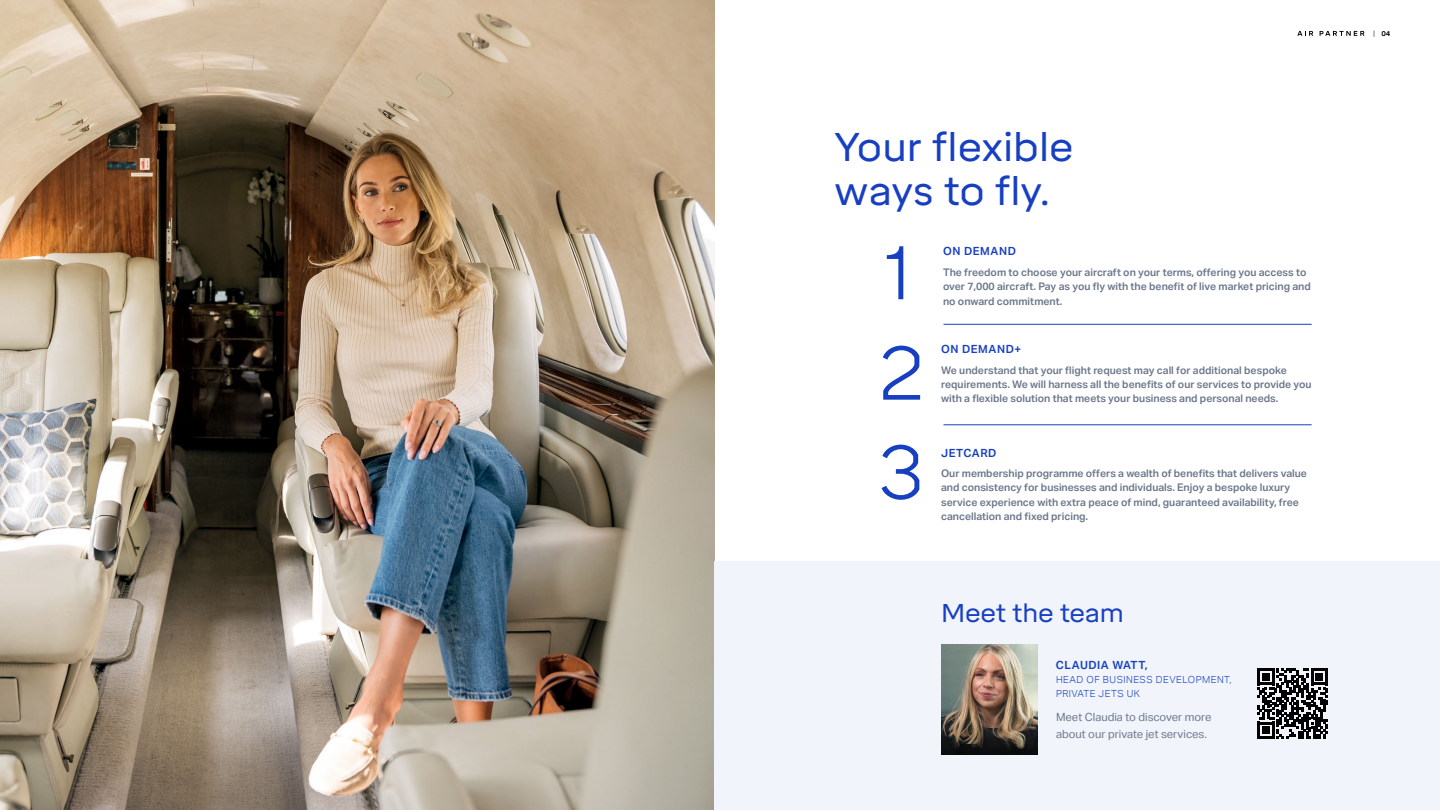
<style>
.page{position:relative;width:1440px;height:810px;background:#fff}
.page>*{position:absolute;margin:0;border:0;box-sizing:border-box;transform-origin:0 0}
.t1{font:300 75px/99.7px "Mikro";color:#173fc2}
.t2{font:39.75px/43.5px "Mikro";color:#173fc2}
.t3{font:25.5px "Mikro";letter-spacing:-.01em;color:#173fc2}
.t4{font:11.25px/17.2px "Aktiv Grotesk";color:#6b778b}
.t5{font:600 11.25px "Aktiv Grotesk";letter-spacing:.05em;color:#173fc2}
.t6{font:600 11.25px "Aktiv Grotesk";letter-spacing:.05em;color:#1740c2}
.t7{font:600 10.5px/14.2px "Aktiv Grotesk";color:#6b778b}
.t8{font:300 9.75px/14.2px "Aktiv Grotesk";letter-spacing:.05em;color:#1740c2}
.t9{font:700 6.75px "Mikro";color:#000}
.s1{font-family:"Gotham";font-weight:400;font-size:6.9px}
</style>
<div class="page">
<img style="left:0;top:0;width:715px;height:810px">
<hr style="left:944px;top:324px;width:368px;height:1px;background:#173fc2">
<hr style="left:944px;top:424px;width:368px;height:1px;background:#173fc2">
<svg style="left:1297px;top:31px;width:16px;height:5px"></svg>
<svg style="left:1320px;top:31px;width:44px;height:5px"></svg>
<div style="left:715px;top:561px;width:725px;height:249px;background:#f1f4fa"></div>
<svg style="left:1257px;top:668px;width:71px;height:71px"></svg>
<img style="left:941px;top:644px;width:96px;height:110px">
<h2 class="t2" style="left:834px;top:126px;width:241px">Your flexible ways to fly.</h2>
<p class="t5" style="left:943px;top:245px;width:74px">ON DEMAND</p>
<p class="t7" style="left:943px;top:265px;width:369px">The freedom to choose your aircraft on your terms, offering you access to over 7,000 aircraft. Pay as you fly with the benefit of live market pricing and no onward commitment.</p>
<h1 class="t1" style="left:879px;top:224px;width:48px">1<br>2<br>3</h1>
<p class="t5" style="left:941px;top:343px;width:81px">ON DEMAND+</p>
<p class="t7" style="left:941px;top:363px;width:372px">We understand that your flight request may call for additional bespoke requirements. We will harness all the benefits of our services to provide you with a flexible solution that meets your business and personal needs.</p>
<p class="t5" style="left:941px;top:446px;width:57px">JETCARD</p>
<p class="t7" style="left:941px;top:466px;width:367px">Our membership programme offers a wealth of benefits that delivers value and consistency for businesses and individuals. Enjoy a bespoke luxury service experience with extra peace of mind, guaranteed availability, free cancellation and fixed pricing.</p>
<h3 class="t3" style="left:941px;top:599px;width:184px">Meet the team</h3>
<p class="t6" style="left:1056px;top:658px;width:93px">CLAUDIA WATT,</p>
<p class="t8" style="left:1056px;top:673px;width:177px">HEAD OF BUSINESS DEVELOPMENT,<br>PRIVATE JETS UK</p>
<p class="t4" style="left:1056px;top:708px;width:157px">Meet Claudia to discover more about our private jet services.</p>
<p class="t9" style="left:1373px;top:30px;width:19px"><span class="s1">|</span> 04</p>
</div>
